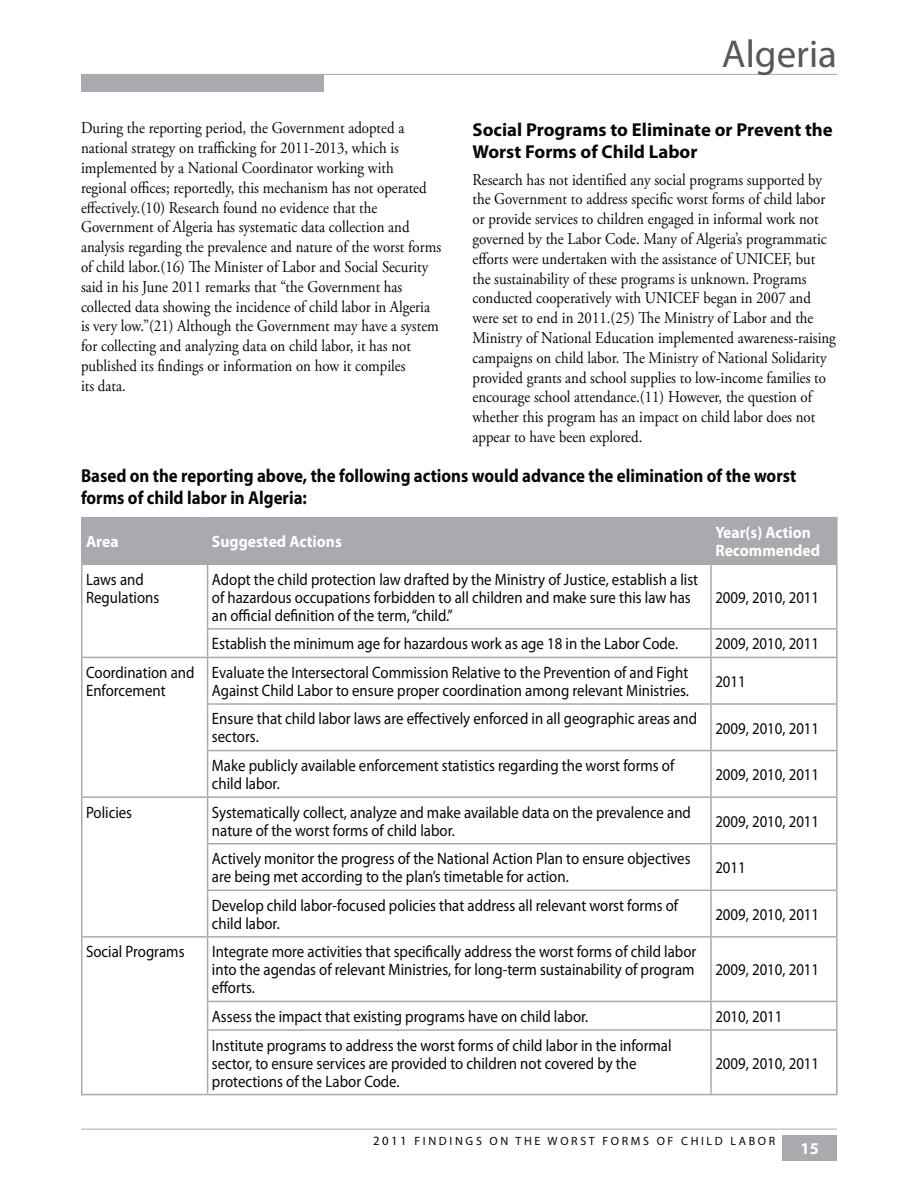
<style>
.page{position:relative;width:918px;height:1188px;background:#fff}
.page>*{position:absolute;margin:0;border:0;box-sizing:border-box;transform-origin:0 0}
.t1{font:39px "Myriad Pro";color:#58585a}
.t2{font:700 18.75px/22.5px "Myriad Pro";color:#040809;scale:.9 1}
.t3{font:700 18.75px/22.5px "Myriad Pro";color:#040809}
.t4{font:16.5px/18px "Myriad Pro";color:#040809;scale:.9 1}
.t5{font:16.5px/19.8px "Adobe Garamond Pro";color:#040809;scale:.9 1}
.t6{font:700 16.5px/18px "Myriad Pro";color:#fff;scale:.95 1}
.t7{font:700 16.5px "Myriad Pro";color:#fff}
.t8{font:12px "Myriad Pro";letter-spacing:.22em;color:#040809}
.s1{font-size:12.75px}
</style>
<div class="page">
<div style="left:81px;top:74px;width:243px;height:18px;background:#a8aaad"></div>
<div style="left:782px;top:1136px;width:55px;height:25px;background:#a8aaad"></div>
<hr style="left:81px;top:1129px;width:756px;height:1px;background:#a8aaad">
<hr style="left:81px;top:74px;width:756px;height:1px;background:#a8aaad">
<div style="left:82px;top:518px;width:754px;height:46px;background:#a8aaad"></div>
<hr style="left:207px;top:628px;width:631px;height:2px;background:#a8aaad">
<hr style="left:81px;top:657px;width:757px;height:1px;background:#a8aaad">
<hr style="left:207px;top:703px;width:631px;height:2px;background:#a8aaad">
<hr style="left:207px;top:750px;width:631px;height:1px;background:#a8aaad">
<hr style="left:81px;top:796px;width:757px;height:2px;background:#a8aaad">
<hr style="left:207px;top:843px;width:631px;height:1px;background:#a8aaad">
<hr style="left:207px;top:890px;width:631px;height:1px;background:#a8aaad">
<hr style="left:81px;top:936px;width:757px;height:2px;background:#a8aaad">
<hr style="left:207px;top:1001px;width:631px;height:1px;background:#a8aaad">
<hr style="left:207px;top:1029px;width:631px;height:2px;background:#a8aaad">
<hr style="left:81px;top:564px;width:757px;height:1px;background:#a8aaad">
<hr style="left:81px;top:517px;width:127px;height:1px;background:#a8aaad">
<hr style="left:81px;top:518px;width:1px;height:46px;background:#a8aaad">
<hr style="left:208px;top:517px;width:503px;height:1px;background:#a8aaad">
<hr style="left:207px;top:518px;width:1px;height:46px;background:#a8aaad">
<hr style="left:711px;top:517px;width:127px;height:1px;background:#a8aaad">
<hr style="left:710px;top:518px;width:2px;height:46px;background:#a8aaad">
<hr style="left:836px;top:518px;width:2px;height:46px;background:#a8aaad">
<hr style="left:81px;top:565px;width:1px;height:64px;background:#a8aaad">
<svg style="left:81px;top:629px;width:1px;height:28px"></svg>
<hr style="left:207px;top:565px;width:1px;height:63px;background:#a8aaad">
<hr style="left:710px;top:565px;width:2px;height:63px;background:#a8aaad">
<hr style="left:836px;top:565px;width:2px;height:63px;background:#a8aaad">
<svg style="left:207px;top:630px;width:1px;height:27px"></svg>
<hr style="left:710px;top:630px;width:2px;height:27px;background:#a8aaad">
<hr style="left:836px;top:630px;width:2px;height:27px;background:#a8aaad">
<hr style="left:81px;top:658px;width:1px;height:46px;background:#a8aaad">
<hr style="left:81px;top:704px;width:1px;height:47px;background:#a8aaad">
<hr style="left:81px;top:751px;width:1px;height:45px;background:#a8aaad">
<hr style="left:207px;top:658px;width:1px;height:45px;background:#a8aaad">
<hr style="left:710px;top:658px;width:2px;height:45px;background:#a8aaad">
<hr style="left:836px;top:658px;width:2px;height:45px;background:#a8aaad">
<hr style="left:207px;top:705px;width:1px;height:45px;background:#a8aaad">
<hr style="left:710px;top:705px;width:2px;height:45px;background:#a8aaad">
<hr style="left:836px;top:705px;width:2px;height:45px;background:#a8aaad">
<hr style="left:207px;top:751px;width:1px;height:45px;background:#a8aaad">
<hr style="left:710px;top:751px;width:2px;height:45px;background:#a8aaad">
<hr style="left:836px;top:751px;width:2px;height:45px;background:#a8aaad">
<hr style="left:81px;top:798px;width:1px;height:46px;background:#a8aaad">
<hr style="left:81px;top:844px;width:1px;height:46px;background:#a8aaad">
<hr style="left:81px;top:890px;width:1px;height:46px;background:#a8aaad">
<hr style="left:207px;top:798px;width:1px;height:45px;background:#a8aaad">
<hr style="left:710px;top:798px;width:2px;height:45px;background:#a8aaad">
<hr style="left:836px;top:798px;width:2px;height:45px;background:#a8aaad">
<hr style="left:207px;top:844px;width:1px;height:46px;background:#a8aaad">
<hr style="left:710px;top:844px;width:2px;height:46px;background:#a8aaad">
<hr style="left:836px;top:844px;width:2px;height:46px;background:#a8aaad">
<hr style="left:207px;top:891px;width:1px;height:45px;background:#a8aaad">
<hr style="left:710px;top:891px;width:2px;height:45px;background:#a8aaad">
<hr style="left:836px;top:891px;width:2px;height:45px;background:#a8aaad">
<hr style="left:81px;top:938px;width:1px;height:63px;background:#a8aaad">
<svg style="left:81px;top:1001px;width:1px;height:29px"></svg>
<hr style="left:81px;top:1030px;width:1px;height:64px;background:#a8aaad">
<hr style="left:81px;top:1094px;width:127px;height:1px;background:#a8aaad">
<hr style="left:207px;top:938px;width:1px;height:63px;background:#a8aaad">
<hr style="left:710px;top:938px;width:2px;height:63px;background:#a8aaad">
<hr style="left:836px;top:938px;width:2px;height:63px;background:#a8aaad">
<svg style="left:207px;top:1002px;width:1px;height:27px"></svg>
<hr style="left:710px;top:1002px;width:2px;height:27px;background:#a8aaad">
<hr style="left:836px;top:1002px;width:2px;height:27px;background:#a8aaad">
<hr style="left:207px;top:1031px;width:1px;height:63px;background:#a8aaad">
<hr style="left:710px;top:1031px;width:2px;height:63px;background:#a8aaad">
<hr style="left:836px;top:1031px;width:2px;height:63px;background:#a8aaad">
<hr style="left:208px;top:1094px;width:630px;height:1px;background:#a8aaad">
<h1 class="t1" style="left:722px;top:40px;width:117px">Algeria</h1>
<p class="t5" style="left:81px;top:120px;width:402px">During the reporting period, the Government adopted a national strategy on trafficking for 2011-2013, which is implemented by a National Coordinator working with regional offices; reportedly, this mechanism has not operated effectively.(10) Research found no evidence that the Government of Algeria has systematic data collection and analysis regarding the prevalence and nature of the worst forms of child labor.(16) The Minister of Labor and Social Security said in his June 2011 remarks that “the Government has collected data showing the incidence of child labor in Algeria is very low.”(21) Although the Government may have a system for collecting and analyzing data on child labor, it has not published its findings or information on how it compiles<br>its data.</p>
<p class="t3" style="left:472px;top:120px;width:362px">Social Programs to Eliminate or Prevent the<br>Worst Forms of Child Labor</p>
<p class="t5" style="left:472px;top:171px;width:405px">Research has not identified any social programs supported by the Government to address specific worst forms of child labor or provide services to children engaged in informal work not governed by the Labor Code. Many of Algeria’s programmatic efforts were undertaken with the assistance of UNICEF, but the sustainability of these programs is unknown. Programs conducted cooperatively with UNICEF began in 2007 and were set to end in 2011.(25) The Ministry of Labor and the Ministry of National Education implemented awareness-raising campaigns on child labor. The Ministry of National Solidarity provided grants and school supplies to low-income families to encourage school attendance.(11) However, the question of whether this program has an impact on child labor does not appear to have been explored.</p>
<p class="t2" style="left:81px;top:466px;width:796px">Based on the reporting above, the following actions would advance the elimination of the worst forms of child labor in Algeria:</p>
<p class="t6" style="left:86px;top:534px;width:36px">Area</p>
<p class="t6" style="left:212px;top:534px;width:138px">Suggested Actions</p>
<p class="t6" style="left:715px;top:525px;width:112px">Year(s) Action<br>Recommended</p>
<p class="t4" style="left:86px;top:572px;width:83px">Laws and<br>Regulations</p>
<p class="t4" style="left:212px;top:572px;width:542px">Adopt the child protection law drafted by the Ministry of Justice, establish a list of hazardous occupations forbidden to all children and make sure this law has an official definition of the term, “child.”</p>
<p class="t4" style="left:715px;top:590px;width:117px">2009, 2010, 2011</p>
<p class="t4" style="left:212px;top:636px;width:520px">Establish the minimum age for hazardous work as age 18 in the Labor Code.</p>
<p class="t4" style="left:715px;top:636px;width:117px">2009, 2010, 2011</p>
<p class="t4" style="left:86px;top:665px;width:122px">Coordination and<br>Enforcement</p>
<p class="t4" style="left:212px;top:665px;width:531px">Evaluate the Intersectoral Commission Relative to the Prevention of and Fight<br>Against Child Labor to ensure proper coordination among relevant Ministries.</p>
<p class="t4" style="left:715px;top:674px;width:35px">2011</p>
<p class="t4" style="left:212px;top:711px;width:541px">Ensure that child labor laws are effectively enforced in all geographic areas and sectors.</p>
<p class="t4" style="left:715px;top:720px;width:117px">2009, 2010, 2011</p>
<p class="t4" style="left:212px;top:758px;width:515px">Make publicly available enforcement statistics regarding the worst forms of child labor.</p>
<p class="t4" style="left:715px;top:767px;width:117px">2009, 2010, 2011</p>
<p class="t4" style="left:86px;top:805px;width:53px">Policies</p>
<p class="t4" style="left:212px;top:805px;width:534px">Systematically collect, analyze and make available data on the prevalence and nature of the worst forms of child labor.</p>
<p class="t4" style="left:715px;top:814px;width:117px">2009, 2010, 2011</p>
<p class="t4" style="left:212px;top:851px;width:533px">Actively monitor the progress of the National Action Plan to ensure objectives are being met according to the plan’s timetable for action.</p>
<p class="t4" style="left:715px;top:860px;width:35px">2011</p>
<p class="t4" style="left:212px;top:898px;width:520px">Develop child labor-focused policies that address all relevant worst forms of child labor.</p>
<p class="t4" style="left:715px;top:907px;width:117px">2009, 2010, 2011</p>
<p class="t4" style="left:86px;top:944px;width:111px">Social Programs</p>
<p class="t4" style="left:212px;top:944px;width:540px;text-align:justify">Integrate more activities that specifically address the worst forms of child labor into the agendas of relevant Ministries, for long-term sustainability of program efforts.</p>
<p class="t4" style="left:715px;top:962px;width:117px">2009, 2010, 2011</p>
<p class="t4" style="left:212px;top:1009px;width:420px">Assess the impact that existing programs have on child labor.</p>
<p class="t4" style="left:715px;top:1009px;width:76px">2010, 2011</p>
<p class="t4" style="left:212px;top:1037px;width:512px">Institute programs to address the worst forms of child labor in the informal sector, to ensure services are provided to children not covered by the protections of the Labor Code.</p>
<p class="t4" style="left:715px;top:1055px;width:117px">2009, 2010, 2011</p>
<p class="t8" style="left:373px;top:1137px;width:404px"><span class="s1">2011</span> FINDINGS ON THE WORST FORMS OF CHILD LABOR</p>
<p class="t7" style="left:801px;top:1143px;width:20px">15</p>
</div>
